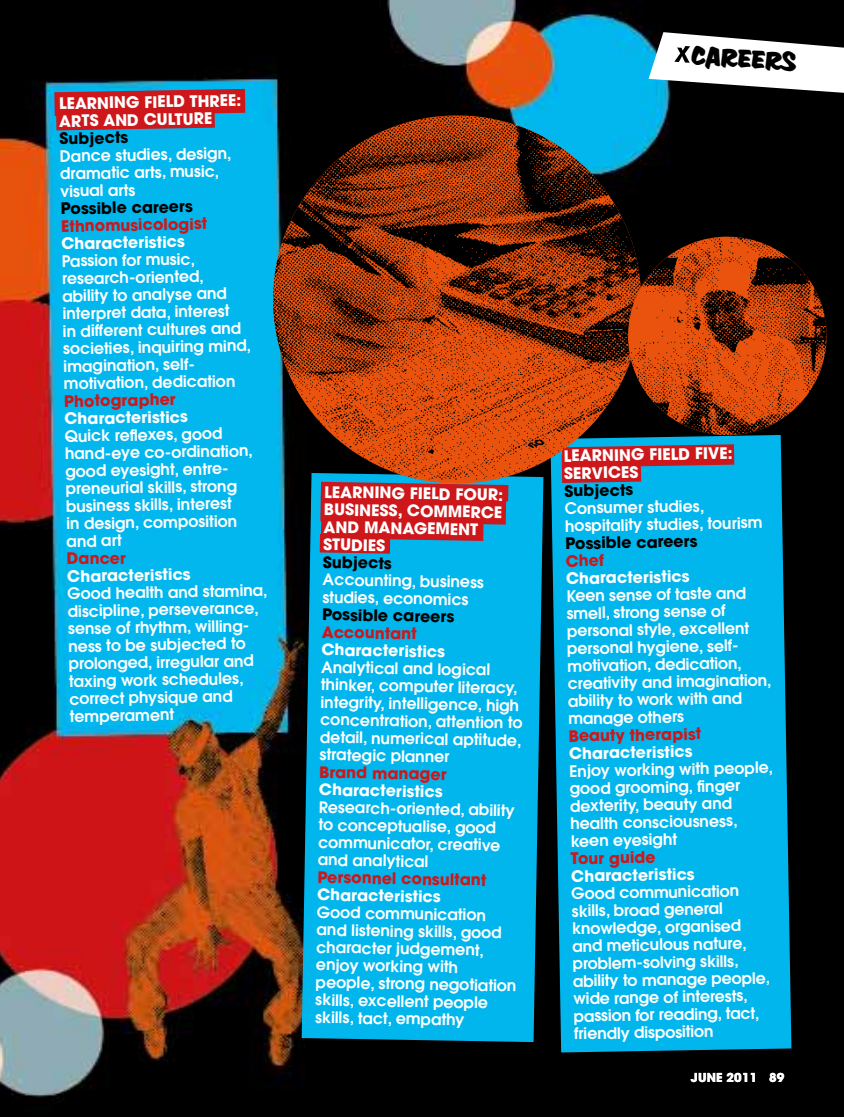
<style>
.page{position:relative;width:844px;height:1117px;background:#fff}
.page>*{position:absolute;margin:0;border:0;box-sizing:border-box;transform-origin:0 0}
.t1{font:700 22.93px "Cg Davison Zip";color:#000}
.t2{font:600 15.75px/17.5px "Avant Garde";color:#fff}
.t3{font:700 15.75px/17.5px "Avant Garde";color:#fff}
.t4{font:700 15.75px "Avant Garde";color:#cd171a}
.t5{font:700 15.75px "Avant Garde";color:#000}
.t6{font:700 12.25px "Avant Garde";letter-spacing:.01em;color:#fff}
</style>
<div class="page">
<img style="left:0;top:0;width:843px;height:1116px">
<div style="left:301px;top:487px;width:242px;height:554px;background:#00b6ed"></div>
<div style="left:550px;top:449px;width:241px;height:603px;background:#00b6ed"></div>
<svg style="left:54px;top:89px;width:191px;height:41px;background:#b22b35"></svg>
<svg style="left:319px;top:487px;width:189px;height:66px;background:#aa313d"></svg>
<svg style="left:644px;top:449px;width:90px;height:34px;background:#636987"></svg>
<svg style="left:648px;top:32px;width:195px;height:61px"></svg>
<img style="left:269px;top:115px;width:375px;height:372px">
<div style="left:613px;top:222px;width:227px;height:14px;background:#000"></div>
<img style="left:613px;top:236px;width:227px;height:213px">
<p class="t3" style="left:59px;top:95px;width:184px;rotate:-1deg">LEARNING FIEL D THREE:<br>ARTS AND CUL TURE</p>
<p class="t5" style="left:59px;top:128px;width:71px;rotate:-1deg">SUBJE CTS</p>
<p class="t2" style="left:60px;top:147px;width:173px;rotate:-1deg">Dance studies, design, dramatic arts, music, visual arts</p>
<p class="t5" style="left:61px;top:198px;width:135px;rotate:-1deg">POSSIBLE CAREERS</p>
<p class="t4" style="left:61px;top:216px;width:150px;rotate:-1deg">ETHNOMUSICOLOGIST</p>
<p class="t3" style="left:61px;top:234px;width:126px;rotate:-1deg">CHARACTE RISTICS</p>
<p class="t2" style="left:61px;top:252px;width:189px;rotate:-1deg">Passion for music, research-oriented, ability to analyse and interpret data, interest<br>in different cultures and societies, inquiring mind, imagination, self&shy;motivation, dedication</p>
<p class="t4" style="left:64px;top:391px;width:117px;rotate:-1deg">PHOTOGRAPHER</p>
<p class="t3" style="left:64px;top:409px;width:126px;rotate:-1deg">CHARACTE RISTICS</p>
<p class="t2" style="left:65px;top:427px;width:189px;rotate:-1deg">Quick refl exes, good hand-eye co-ordination, good eyesight, entre&shy;preneurial skills, strong business skills, interest<br>in design, composition and art</p>
<p class="t4" style="left:67px;top:548px;width:65px;rotate:-1deg">DANCE R</p>
<p class="t3" style="left:67px;top:567px;width:126px;rotate:-1deg">CHARACTE RISTICS</p>
<p class="t2" style="left:67px;top:584px;width:202px;rotate:-1deg">Good health and stamina, discipline, perseverance, sense of rhythm, willing&shy;ness to be subjected to prolonged, irregular and taxing work schedules, correct physique and temperament</p>
<h1 class="t1" style="left:692px;top:40px;width:103px;rotate:4deg">careers</h1>
<p class="t3" style="left:324px;top:483px;width:180px;rotate:1deg">LEARNING FIEL D FOUR :<br>BUSINESS, CO MMERCE<br>AND MANAGEMENT<br>STUDIES</p>
<p class="t5" style="left:323px;top:551px;width:71px;rotate:1deg">SUBJE CTS</p>
<p class="t2" style="left:323px;top:570px;width:163px;rotate:1deg">Accounting, business studies, economics</p>
<p class="t5" style="left:322px;top:604px;width:135px;rotate:1deg">POSSIBLE CARE E RS</p>
<p class="t4" style="left:322px;top:621px;width:99px;rotate:1deg">ACCOUNTANT</p>
<p class="t3" style="left:321px;top:640px;width:126px;rotate:1deg">CHARACTE RISTICS</p>
<p class="t2" style="left:321px;top:657px;width:204px;rotate:1deg">Analytical and logical thinker, computer literacy, integrity, intelligence, high concentration, attention to detail, numerical aptitude, strategic planner</p>
<p class="t4" style="left:319px;top:761px;width:133px;rotate:1deg">BRAND MANAGE R</p>
<p class="t3" style="left:319px;top:780px;width:126px;rotate:1deg">CHARACTE RISTICS</p>
<p class="t2" style="left:319px;top:797px;width:197px;rotate:1deg">Research-oriented, ability to conceptualise, good communicator, creative and analytical</p>
<p class="t4" style="left:317px;top:866px;width:173px;rotate:1deg">PE RSONNE L CONSULTANT</p>
<p class="t3" style="left:317px;top:885px;width:126px;rotate:1deg">CHARACTE RISTICS</p>
<p class="t2" style="left:317px;top:902px;width:202px;rotate:1deg">Good communication and listening skills, good character judgement, enjoy working with people, strong negotiation skills, excellent people skills, tact, empathy</p>
<p class="t3" style="left:563px;top:447px;width:170px;rotate:-1deg">LEARNING FIEL D FI VE:<br>SERVICES</p>
<p class="t5" style="left:564px;top:480px;width:71px;rotate:-1deg">SUBJE CTS</p>
<p class="t2" style="left:564px;top:499px;width:199px;rotate:-1deg">Consumer studies, hospitality studies, tourism</p>
<p class="t5" style="left:565px;top:533px;width:135px;rotate:-1deg">POSSIBLE CAREE RS</p>
<p class="t4" style="left:565px;top:550px;width:43px;rotate:-1deg">CHEF</p>
<p class="t3" style="left:565px;top:569px;width:126px;rotate:-1deg">CHARACTE RISTICS</p>
<p class="t2" style="left:566px;top:586px;width:205px;rotate:-1deg">Keen sense of taste and smell, strong sense of personal style, excellent personal hygiene, self&shy;motivation, dedication, creativity and imagination, ability to work with and manage others</p>
<p class="t4" style="left:568px;top:725px;width:136px;rotate:-1deg">BE AUTY THERAPIST</p>
<p class="t3" style="left:568px;top:744px;width:126px;rotate:-1deg">CHARACTE RISTICS</p>
<p class="t2" style="left:569px;top:761px;width:205px;rotate:-1deg">Enjoy working with people, good grooming, fi nger dexterity, beauty and health consciousness, keen eyesight</p>
<p class="t4" style="left:570px;top:848px;width:84px;rotate:-1deg">TOURGUIDE</p>
<p class="t3" style="left:571px;top:866px;width:126px;rotate:-1deg">CHARACTE RISTICS</p>
<p class="t2" style="left:571px;top:884px;width:198px;rotate:-1deg">Good communication skills, broad general knowledge, organised and meticulous nature, problem-solving skills, ability to manage people, wide range of interests, passion for reading, tact, friendly disposition</p>
<p class="t6" style="left:690px;top:1069px;width:95px">JUNE 2011 89</p>
</div>
